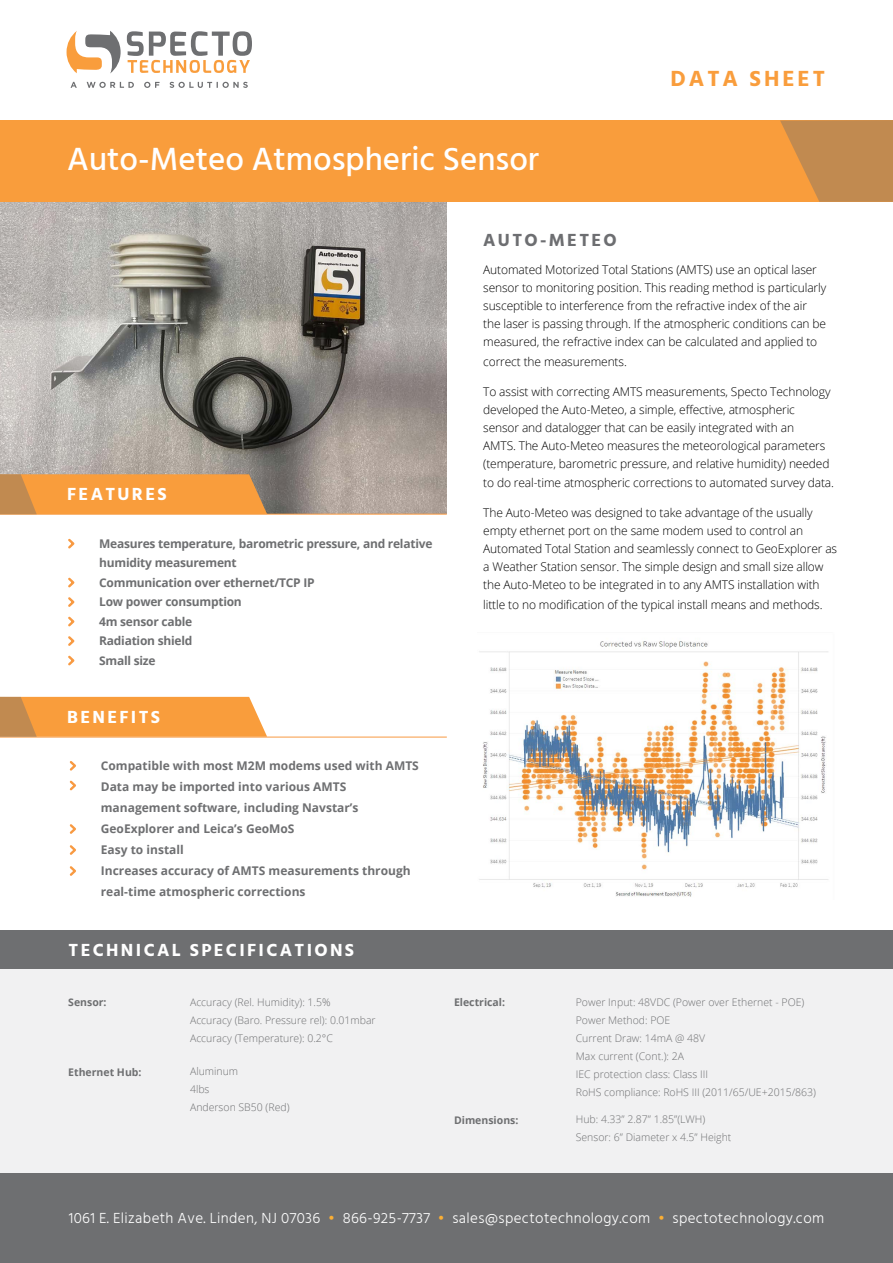
<style>
.page{position:relative;width:893px;height:1263px;background:#fff}
.page>*{position:absolute;margin:0;border:0;box-sizing:border-box;transform-origin:0 0}
.t1{font:500 33px "Hind Siliguri";color:#fff}
.t2{font:700 22.5px "Hind Siliguri";letter-spacing:.13em;color:#f99d3c}
.t3{font:700 18px "Hind Siliguri";letter-spacing:.13em;color:#fff}
.t4{font:700 18px "Hind Siliguri";letter-spacing:.13em;color:#6d6e71}
.t5{font:300 15px "Hind Siliguri";letter-spacing:.025em;color:#fff}
.t6{font:300 12px/18px "Open Sans";letter-spacing:-.01em;color:#000}
.t7{font:700 12px/21px "Open Sans";color:#6e6f71}
.t8{font:700 12px/19.5px "Open Sans";letter-spacing:-.02em;color:#6e6f71}
.t9{font:300 10.5px/18px "Open Sans";color:#6e6f71}
.t10{font:700 10.5px "Open Sans";color:#6e6f71}
.s1{color:#fbaf34}
</style>
<div class="page">
<div style="left:0;top:1173px;width:893px;height:90px;background:#6e6f71"></div>
<div style="left:0;top:929px;width:893px;height:40px;background:#6e6f71"></div>
<svg style="left:71px;top:82px;width:177px;height:6px"></svg>
<svg style="left:127px;top:31px;width:125px;height:42px"></svg>
<svg style="left:67px;top:31px;width:54px;height:43px"></svg>
<img style="left:0;top:202px;width:446px;height:312px">
<div style="left:0;top:121px;width:893px;height:81px;background:#f99d3c"></div>
<svg style="left:780px;top:120px;width:113px;height:82px"></svg>
<div style="left:0;top:969px;width:893px;height:204px;background:#f1f1f2"></div>
<hr style="left:0;top:514px;width:447px;height:1px;background:#f89a42">
<svg style="left:68px;top:538px;width:7px;height:11px"></svg>
<svg style="left:0;top:474px;width:267px;height:40px;background:#ee9940"></svg>
<svg style="left:69px;top:761px;width:7px;height:30px"></svg>
<hr style="left:0;top:737px;width:447px;height:1px;background:#f89a42">
<svg style="left:0;top:697px;width:267px;height:40px;background:#f39e45"></svg>
<img style="left:479px;top:641px;width:350px;height:256px">
<svg style="left:68px;top:577px;width:7px;height:89px"></svg>
<svg style="left:69px;top:845px;width:7px;height:10px"></svg>
<svg style="left:69px;top:866px;width:7px;height:10px"></svg>
<svg style="left:69px;top:824px;width:7px;height:10px"></svg>
<h1 class="t1" style="left:67px;top:135px;width:473px">Auto-Meteo Atmospheric Sensor</h1>
<h3 class="t4" style="left:483px;top:226px;width:135px">AUTO-METEO</h3>
<h2 class="t2" style="left:671px;top:61px;width:156px">DATA SHEET</h2>
<h3 class="t3" style="left:67px;top:480px;width:101px">FEATURES</h3>
<p class="t8" style="left:99px;top:533px;width:335px">Measures temperature, barometric pressure, and relative humidity measurement<br>Communication over ethernet/TCP IP<br>Low power consumption<br>4m sensor cable<br>Radiation shield<br>Small size</p>
<h3 class="t3" style="left:67px;top:703px;width:95px">BENEFITS</h3>
<p class="t7" style="left:101px;top:755px;width:320px">Compatible with most M2M modems used with AMTS Data may be imported into various AMTS management software, including Navstarʼs GeoExplorer and Leicaʼs GeoMoS<br>Easy to install<br>Increases accuracy of AMTS measurements through real-time atmospheric corrections</p>
<h3 class="t3" style="left:69px;top:936px;width:287px">TECHNICAL SPECIFICATIONS</h3>
<p class="t10" style="left:68px;top:994px;width:40px">Sensor:</p>
<p class="t10" style="left:68px;top:1064px;width:75px">Ethernet Hub:</p>
<p class="t9" style="left:190px;top:993px;width:187px">Accuracy (Rel. Humidity): 1.5%<br>Accuracy (Baro. Pressure rel): 0.01mbar<br>Accuracy (Temperature): 0.2°C</p>
<p class="t9" style="left:190px;top:1062px;width:101px">Aluminum<br>4lbs<br>Anderson SB50 (Red)</p>
<p class="t6" style="left:483px;top:261px;width:345px">Automated Motorized Total Stations (AMTS) use an optical laser sensor to monitoring position. This reading method is particularly susceptible to interference from the refractive index of the air the laser is passing through. If the atmospheric conditions can be measured, the refractive index can be calculated and applied to</p>
<p class="t6" style="left:483px;top:352px;width:145px">correct the measurements.</p>
<p class="t6" style="left:483px;top:382px;width:349px">To assist with correcting AMTS measurements, Specto Technology developed the Auto-Meteo, a simple, effective, atmospheric sensor and datalogger that can be easily integrated with an<br>AMTS. The Auto-Meteo measures the meteorological parameters (temperature, barometric pressure, and relative humidity) needed</p>
<p class="t6" style="left:483px;top:474px;width:352px">to do real-time atmospheric corrections to automated survey data.</p>
<p class="t6" style="left:483px;top:504px;width:355px">The Auto-Meteo was designed to take advantage of the usually empty ethernet port on the same modem used to control an Automated Total Station and seamlessly connect to GeoExplorer as a Weather Station sensor. The simple design and small size allow the Auto-Meteo to be integrated in to any AMTS installation with</p>
<p class="t6" style="left:483px;top:595px;width:341px">little to no modification of the typical install means and methods.</p>
<p class="t10" style="left:454px;top:994px;width:53px">Electrical:</p>
<p class="t10" style="left:454px;top:1113px;width:66px">Dimensions:</p>
<p class="t9" style="left:576px;top:993px;width:242px">Power Input: 48VDC (Power over Ethernet - POE)<br>Power Method: POE<br>Current Draw: 14mA @ 48V<br>Max current (Cont.): 2A<br>IEC protection class: Class III<br>RoHS compliance: RoHS III (2011/65/UE+2015/863)</p>
<p class="t9" style="left:576px;top:1110px;width:157px">Hub: 4.33” 2.87” 1.85”(LWH)<br>Sensor: 6” Diameter x 4.5” Height</p>
<p class="t5" style="left:69px;top:1209px;width:757px">1061 E. Elizabeth Ave. Linden, NJ 07036 <span class="s1">•</span> 866-925-7737 <span class="s1">•</span> sales@spectotechnology.com <span class="s1">•</span> spectotechnology.com</p>
</div>
